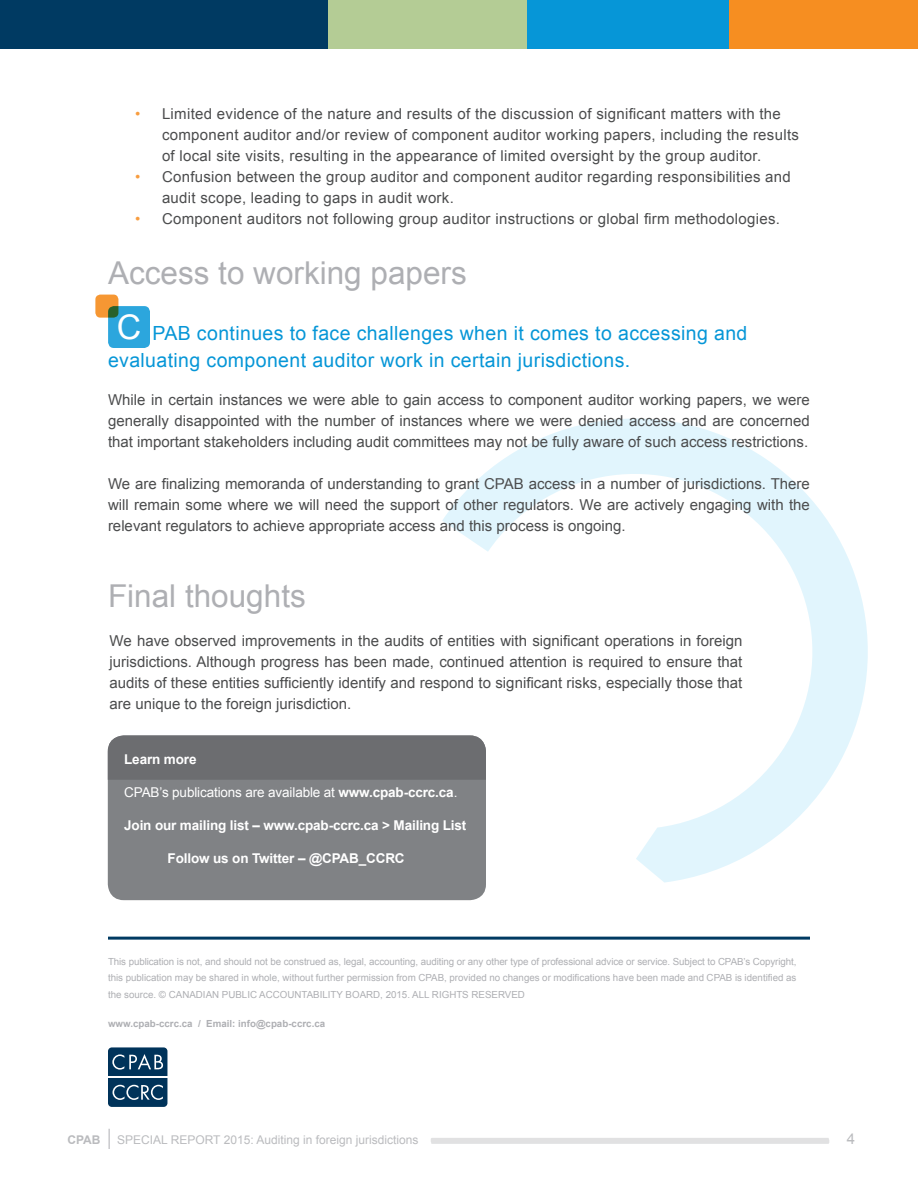
<style>
.page{position:relative;width:918px;height:1188px;background:#fff}
.page>*{position:absolute;margin:0;border:0;box-sizing:border-box;transform-origin:0 0}
.t1{font:33.9px "Arial";color:#fff}
.t2{font:31.5px "Arial";color:#aeafb3}
.t3{font:19.5px/27px "Arial";letter-spacing:.02em;color:#0696d7}
.t4{font:15px/21px "Arial";letter-spacing:.02em;color:#4b4c4d;text-align:justify}
.t5{font:15px "Arial";color:#babbbe}
.t6{font:700 13.5px "Arial";letter-spacing:-.01em;color:#fff}
.t7{font:13.5px "Arial";letter-spacing:-.01em;color:#fff}
.t8{font:12px "Arial";color:#babbbe}
.t9{font:700 12px "Arial";color:#babbbe}
.t10{font:9.75px/16.5px "Arial";color:#aeafb3;text-align:justify}
.t11{font:700 9.75px "Arial";color:#aeafb3}
.s1{color:#f89d3f}
.s2{font-weight:700}
</style>
<div class="page">
<svg style="left:442px;top:418px;width:426px;height:465px"></svg>
<div style="left:0;top:0;width:327px;height:49px;background:#003a62"></div>
<div style="left:526px;top:0;width:203px;height:49px;background:#0696d7"></div>
<div style="left:328px;top:0;width:198px;height:49px;background:#b4cc95"></div>
<div style="left:729px;top:0;width:189px;height:49px;background:#f68e21"></div>
<div style="left:108px;top:306px;width:42px;height:42px;background:#2ca6dd;border-radius:6px"></div>
<svg style="left:95px;top:295px;width:23px;height:23px"></svg>
<div style="left:108px;top:735px;width:378px;height:165px;background:#808285;border-radius:16px"></div>
<div style="left:108px;top:735px;width:378px;height:45px;background:#6c6d70"></div>
<div style="left:431px;top:1138px;width:398px;height:6px;background:#e1e1e2"></div>
<svg style="left:109px;top:1129px;width:1px;height:20px"></svg>
<svg style="left:108px;top:1047px;width:59px;height:60px"></svg>
<hr style="left:108px;top:1076px;width:59px;height:2px;background:#fff">
<hr style="left:108px;top:937px;width:702px;height:3px;background:#003a62">
<p class="t4" style="left:162px;top:103px;width:638px;text-align:left;text-indent:-27px"><span class="s1">•</span> Limited evidence of the nature and results of the discussion of significant matters with the component auditor and/or review of component auditor working papers, including the results of local site visits, resulting in the appearance of limited oversight by the group auditor.</p>
<p class="t4" style="left:162px;top:166px;width:630px;text-indent:-27px"><span class="s1">•</span> Confusion between the group auditor and component auditor regarding responsibilities and audit scope, leading to gaps in audit work.</p>
<p class="t4" style="left:135px;top:208px;width:647px"><span class="s1">•</span> Component auditors not following group auditor instructions or global firm methodologies.</p>
<h2 class="t2" style="left:108px;top:252px;width:360px">Access to working papers</h2>
<h1 class="t1" style="left:117px;top:305px;width:26px">C</h1>
<h3 class="t3" style="left:108px;top:320px;width:641px;text-indent:44px">PAB continues to face challenges when it comes to accessing and evaluating component auditor work in certain jurisdictions.</h3>
<p class="t4" style="left:108px;top:390px;width:703px">While in certain instances we were able to gain access to component auditor working papers, we were generally disappointed with the number of instances where we were denied access and are concerned that important stakeholders including audit committees may not be fully aware of such access restrictions.</p>
<p class="t4" style="left:108px;top:474px;width:703px">We are finalizing memoranda of understanding to grant CPAB access in a number of jurisdictions. There will remain some where we will need the support of other regulators. We are actively engaging with the relevant regulators to achieve appropriate access and this process is ongoing.</p>
<h2 class="t2" style="left:108px;top:576px;width:199px">Final thoughts</h2>
<p class="t4" style="left:110px;top:631px;width:634px">We have observed improvements in the audits of entities with significant operations in foreign jurisdictions. Although progress has been made, continued attention is required to ensure that audits of these entities sufficiently identify and respond to significant risks, especially those that are unique to the foreign jurisdiction.</p>
<p class="t6" style="left:124px;top:750px;width:74px">Learn more</p>
<p class="t7" style="left:124px;top:783px;width:335px">CPAB’s publications are available at <span class="s2">www.cpab-ccrc.ca</span>.</p>
<p class="t6" style="left:124px;top:816px;width:344px">Join our mailing list – www.cpab-ccrc.ca &gt; Mailing List</p>
<p class="t6" style="left:168px;top:849px;width:239px">Follow us on Twitter – @CPAB_CCRC</p>
<p class="t10" style="left:108px;top:953px;width:690px">This publication is not, and should not be construed as, legal, accounting, auditing or any other type of professional advice or service. Subject to CPAB’s Copyright, this publication may be shared in whole, without further permission from CPAB, provided no changes or modifications have been made and CPAB is identified as the source. © CANADIAN PUBLIC ACCOUNTABILITY BOARD, 2015. ALL RIGHTS RESERVED</p>
<p class="t11" style="left:108px;top:1017px;width:219px">www.cpab-ccrc.ca / Email: info@cpab-ccrc.ca</p>
<p class="t9" style="left:68px;top:1132px;width:35px">CPAB</p>
<p class="t8" style="left:117px;top:1132px;width:303px">SPECIAL REPORT 2015: Auditing in foreign jurisdictions</p>
<p class="t5" style="left:847px;top:1129px;width:10px">4</p>
</div>
